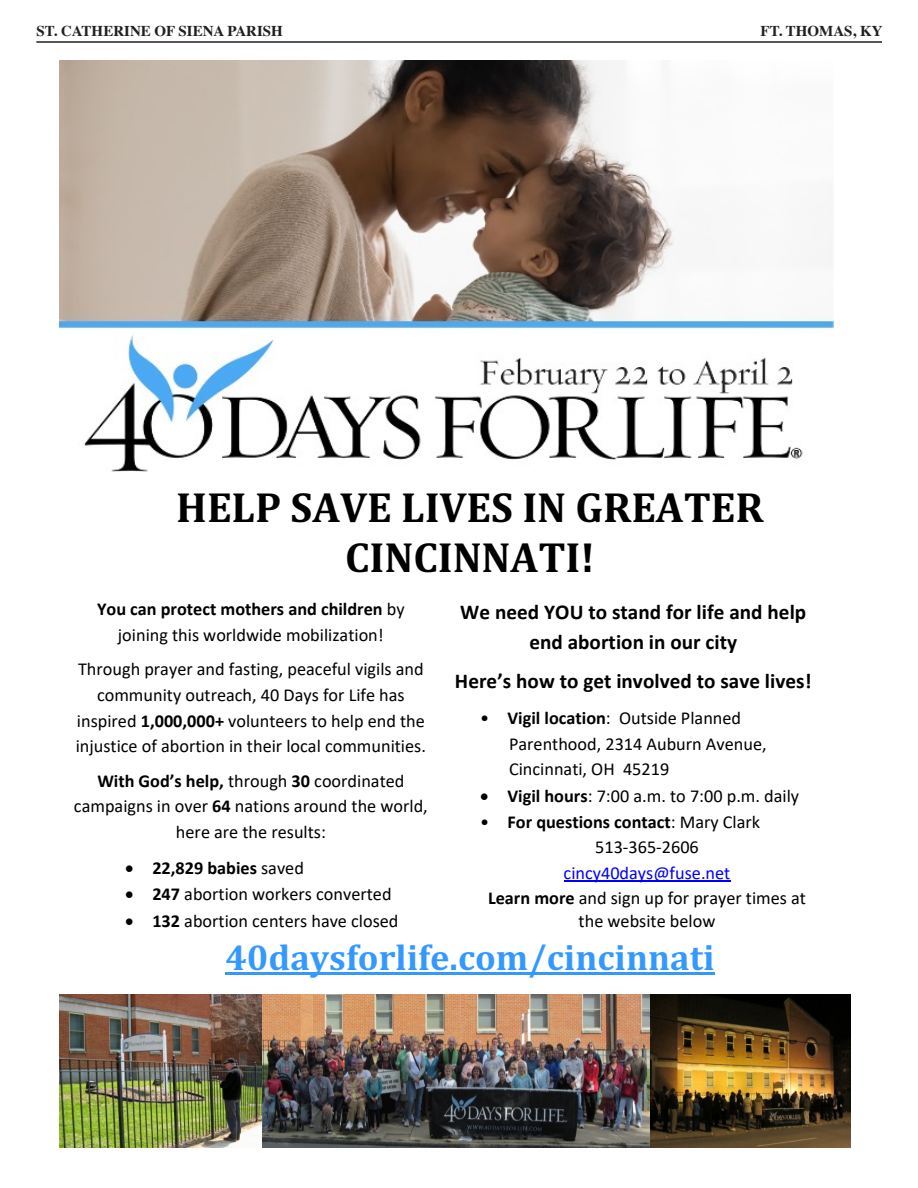
<style>
.page{position:relative;width:918px;height:1188px;background:#fff}
.page>*{position:absolute;margin:0;border:0;box-sizing:border-box;transform-origin:0 0}
.t1{font:700 42.75px/49.9px "Cambria";color:#000;text-align:center}
.t2{font:700 36.45px "Cambria";color:#39f}
.t3{font:700 21.15px/30px "Calibri";color:#000;text-align:center}
.t4{font:18.3px/25.5px "Calibri";color:#000;text-align:center}
.t5{font:700 18.3px "Calibri";color:#000}
.t6{font:18.3px "Calibri";color:#00f}
.t7{font:700 15px "Times";color:#231f20}
.s1{font-weight:700}
.s2{font-weight:400}
</style>
<div class="page">
<hr style="left:36px;top:41px;width:846px;height:2px;background:#231f20">
<hr style="left:225px;top:972px;width:490px;height:3px;background:#39f">
<img style="left:59px;top:61px;width:774px;height:411px">
<img style="left:59px;top:994px;width:792px;height:154px">
<hr style="left:564px;top:881px;width:167px;height:1px;background:#00f">
<p class="t7" style="left:36px;top:17px;width:248px">ST. CATHERINE OF SIENA PARISH</p>
<p class="t7" style="left:761px;top:17px;width:123px">FT. THOMAS, KY</p>
<p class="t1" style="left:176px;top:481px;width:589px">HELP SAVE LIVES IN GREATER<br>CINCINNATI!</p>
<p class="t4" style="left:97px;top:596px;width:309px"><span class="s1">You can protect mothers and children</span> by joining this worldwide mobilization!</p>
<p class="t4" style="left:76px;top:656px;width:352px">Through prayer and fasting, peaceful vigils and community outreach, 40 Days for Life has inspired <span class="s1">1,000,000+</span> volunteers to help end the injustice of abortion in their local communities.</p>
<p class="t4" style="left:74px;top:767px;width:355px"><span class="s1">With God’s help,</span> through <span class="s1">30</span> coordinated campaigns in over <span class="s1">64</span> nations around the world, here are the results:</p>
<p class="t5" style="left:125px;top:855px;width:180px">• 22,829 babies <span class="s2">saved</span></p>
<p class="t4" style="left:125px;top:881px;width:268px">• <span class="s1">247</span> abortion workers converted</p>
<p class="t4" style="left:125px;top:907px;width:275px">• <span class="s1">132</span> abortion centers have closed</p>
<p class="t3" style="left:460px;top:597px;width:347px">We need YOU to stand for life and help end abortion in our city</p>
<p class="t3" style="left:455px;top:666px;width:358px">Here’s how to get involved to save lives!</p>
<p class="t4" style="left:509px;top:705px;width:259px;text-align:left;text-indent:-29px">• <span class="s1">Vigil location</span>: Outside Planned<br>Parenthood, 2314 Auburn Avenue,<br>Cincinnati, OH 45219</p>
<p class="t4" style="left:480px;top:783px;width:321px">• <span class="s1">Vigil hours</span>: 7:00 a.m. to 7:00 p.m. daily</p>
<p class="t5" style="left:480px;top:809px;width:282px"><span class="s2">•</span> For questions contact<span class="s2">: Mary Clark</span></p>
<p class="t4" style="left:595px;top:834px;width:105px">513-365-2606</p>
<p class="t6" style="left:564px;top:860px;width:168px">cincy40days@fuse.net</p>
<p class="t4" style="left:488px;top:885px;width:320px"><span class="s1">Learn more</span> and sign up for prayer times at</p>
<p class="t4" style="left:579px;top:907px;width:138px">the website below</p>
<p class="t2" style="left:225px;top:932px;width:491px">40daysforlife.com/cincinnati</p>
</div>
